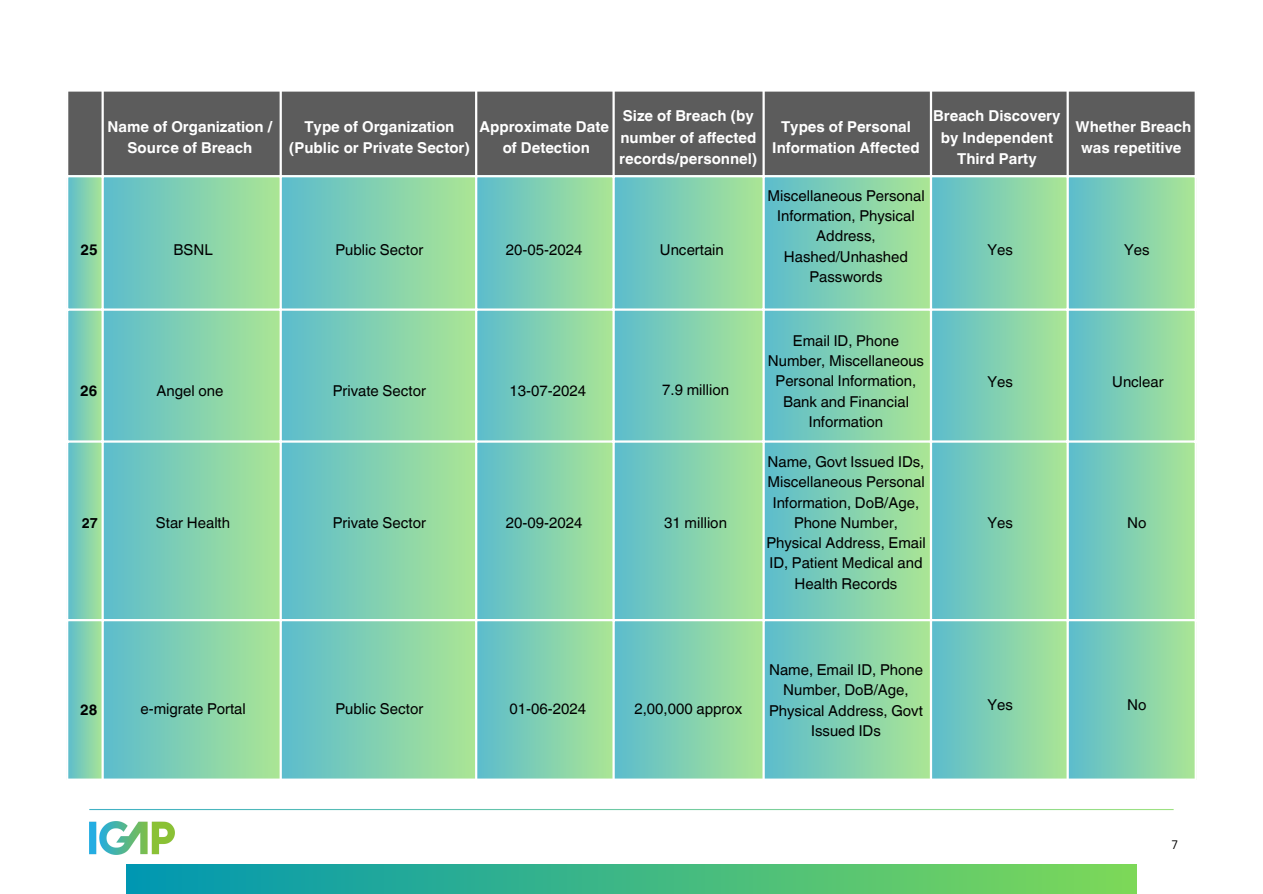
<style>
.page{position:relative;width:1263px;height:894px;background:#fff}
.page>*{position:absolute;margin:0;border:0;box-sizing:border-box;transform-origin:0 0}
.t1{font:15px/20.2px "Helvetica World";color:#000;text-align:center}
.t2{font:700 15px/21.3px "Helvetica World";color:#fff;text-align:center}
.t3{font:700 15px "Helvetica World";color:#000}
.t4{font:700 14.1px "Helvetica World";color:#000}
.t5{font:12px "Canva Sans";color:#000}
</style>
<div class="page">
<img style="left:89px;top:821px;width:86px;height:32px">
<div style="left:126px;top:864px;width:1011px;height:29px;background:linear-gradient(to right,#0097b2,#7dd958)"></div>
<div style="left:68px;top:92px;width:1127px;height:83px;background:#5c5c5c"></div>
<svg style="left:68px;top:177px;width:34px;height:131px;background:#85d1b3"></svg>
<div style="left:102px;top:176px;width:179px;height:134px;background:linear-gradient(to right,#5bbccd,#abe694)"></div>
<div style="left:280px;top:176px;width:196px;height:134px;background:linear-gradient(to right,#5bbcce,#abe594)"></div>
<div style="left:476px;top:176px;width:138px;height:134px;background:linear-gradient(to right,#5bbccd,#aae594)"></div>
<div style="left:613px;top:176px;width:151px;height:134px;background:linear-gradient(to right,#5bbcce,#abe694)"></div>
<div style="left:763px;top:176px;width:168px;height:134px;background:linear-gradient(to right,#5bbccd,#abe695)"></div>
<div style="left:931px;top:176px;width:137px;height:134px;background:linear-gradient(to right,#5bbccd,#abe694)"></div>
<div style="left:1067px;top:176px;width:129px;height:134px;background:linear-gradient(to right,#5bbcce,#abe694)"></div>
<svg style="left:68px;top:310px;width:34px;height:130px;background:#85d1b3"></svg>
<div style="left:102px;top:309px;width:179px;height:132px;background:linear-gradient(to right,#5bbccd,#abe694)"></div>
<div style="left:280px;top:309px;width:196px;height:132px;background:linear-gradient(to right,#5bbcce,#abe594)"></div>
<div style="left:476px;top:309px;width:138px;height:132px;background:linear-gradient(to right,#5bbccd,#aae594)"></div>
<div style="left:613px;top:309px;width:151px;height:132px;background:linear-gradient(to right,#5bbcce,#abe694)"></div>
<div style="left:763px;top:309px;width:168px;height:132px;background:linear-gradient(to right,#5bbccd,#abe695)"></div>
<div style="left:931px;top:309px;width:137px;height:132px;background:linear-gradient(to right,#5bbccd,#abe694)"></div>
<div style="left:1067px;top:309px;width:129px;height:132px;background:linear-gradient(to right,#5bbcce,#abe694)"></div>
<svg style="left:68px;top:442px;width:34px;height:176px;background:#85d1b3"></svg>
<div style="left:102px;top:441px;width:179px;height:179px;background:linear-gradient(to right,#5bbccd,#abe694)"></div>
<div style="left:280px;top:441px;width:196px;height:179px;background:linear-gradient(to right,#5bbcce,#abe594)"></div>
<div style="left:476px;top:441px;width:138px;height:179px;background:linear-gradient(to right,#5bbccd,#aae594)"></div>
<div style="left:613px;top:441px;width:151px;height:179px;background:linear-gradient(to right,#5bbcce,#abe694)"></div>
<div style="left:763px;top:441px;width:168px;height:179px;background:linear-gradient(to right,#5bbccd,#abe695)"></div>
<div style="left:931px;top:441px;width:137px;height:179px;background:linear-gradient(to right,#5bbccd,#abe694)"></div>
<div style="left:1067px;top:441px;width:129px;height:179px;background:linear-gradient(to right,#5bbcce,#abe694)"></div>
<svg style="left:68px;top:621px;width:34px;height:157px;background:#85d1b3"></svg>
<div style="left:102px;top:619px;width:179px;height:160px;background:linear-gradient(to right,#5cbcce,#abe694)"></div>
<div style="left:280px;top:619px;width:196px;height:160px;background:linear-gradient(to right,#5cbcce,#abe694)"></div>
<div style="left:476px;top:619px;width:138px;height:160px;background:linear-gradient(to right,#5cbcce,#abe595)"></div>
<div style="left:613px;top:619px;width:151px;height:160px;background:linear-gradient(to right,#5cbcce,#abe694)"></div>
<div style="left:763px;top:619px;width:168px;height:160px;background:linear-gradient(to right,#5bbccd,#abe695)"></div>
<div style="left:931px;top:619px;width:137px;height:160px;background:linear-gradient(to right,#5cbccd,#abe694)"></div>
<div style="left:1067px;top:619px;width:129px;height:160px;background:linear-gradient(to right,#5cbcce,#abe694)"></div>
<hr style="left:102px;top:92px;width:2px;height:686px;background:#fff">
<hr style="left:280px;top:92px;width:2px;height:686px;background:#fff">
<hr style="left:475px;top:92px;width:2px;height:686px;background:#fff">
<hr style="left:612px;top:92px;width:3px;height:686px;background:#fff">
<hr style="left:762px;top:92px;width:3px;height:686px;background:#fff">
<hr style="left:930px;top:92px;width:2px;height:686px;background:#fff">
<hr style="left:1066px;top:92px;width:3px;height:686px;background:#fff">
<hr style="left:1195px;top:92px;width:2px;height:686px;background:#fff">
<hr style="left:66px;top:175px;width:1131px;height:2px;background:#fff">
<hr style="left:66px;top:308px;width:1131px;height:2px;background:#fff">
<hr style="left:66px;top:440px;width:1131px;height:2px;background:#fff">
<hr style="left:66px;top:618px;width:1131px;height:3px;background:#fff">
<hr style="left:66px;top:778px;width:1131px;height:2px;background:#fff">
<h2 class="t2" style="left:108px;top:114px;width:166px">Name of Organization /<br>Source of Breach</h2>
<h1 class="t2" style="left:289px;top:114px;width:183px">Type of Organization (Public or Private Sector)</h1>
<h2 class="t2" style="left:479px;top:114px;width:131px">Approximate Date of Detection</h2>
<p class="t2" style="left:619px;top:104px;width:140px;text-align:left">Size of Breach (by number of affected records/personnel)</p>
<h2 class="t3" style="left:81px;top:237px;width:19px">25</h2>
<h2 class="t1" style="left:173px;top:240px;width:41px">BSNL</h2>
<h2 class="t1" style="left:336px;top:240px;width:89px">Public Sector</h2>
<p class="t1" style="left:506px;top:240px;width:78px">20-05-2024</p>
<p class="t1" style="left:660px;top:240px;width:65px">Uncertain</p>
<p class="t2" style="left:772px;top:114px;width:149px">Types of Personal<br>Information Affected</p>
<h2 class="t2" style="left:933px;top:104px;width:129px">Breach Discovery by Independent<br>Third Party</h2>
<p class="t2" style="left:1075px;top:114px;width:117px">Whether Breach was repetitive</p>
<h2 class="t1" style="left:767px;top:185px;width:159px">Miscellaneous Personal<br>Information, Physical<br>Address,<br>Hashed/Unhashed<br>Passwords</h2>
<p class="t1" style="left:988px;top:240px;width:27px">Yes</p>
<p class="t1" style="left:1124px;top:240px;width:27px">Yes</p>
<p class="t3" style="left:80px;top:378px;width:19px">26</p>
<p class="t1" style="left:157px;top:380px;width:68px">Angel one</p>
<p class="t1" style="left:333px;top:380px;width:95px">Private Sector</p>
<p class="t1" style="left:509px;top:380px;width:78px">13-07-2024</p>
<p class="t1" style="left:662px;top:379px;width:68px">7.9 million</p>
<p class="t4" style="left:82px;top:511px;width:18px">27</p>
<p class="t1" style="left:156px;top:512px;width:76px">Star Health</p>
<p class="t1" style="left:333px;top:512px;width:95px">Private Sector</p>
<p class="t1" style="left:506px;top:512px;width:78px">20-09-2024</p>
<p class="t1" style="left:664px;top:512px;width:64px">31 million</p>
<p class="t1" style="left:768px;top:330px;width:158px">Email ID, Phone<br>Number, Miscellaneous<br>Personal Information,<br>Bank and Financial<br>Information</p>
<p class="t1" style="left:766px;top:451px;width:161px">Name, Govt Issued IDs,<br>Miscellaneous Personal<br>Information, DoB/Age,<br>Phone Number,<br>Physical Address, Email<br>ID, Patient Medical and<br>Health Records</p>
<p class="t1" style="left:988px;top:372px;width:27px">Yes</p>
<p class="t1" style="left:988px;top:512px;width:27px">Yes</p>
<p class="t1" style="left:1112px;top:372px;width:53px">Unclear</p>
<p class="t1" style="left:1127px;top:512px;width:21px">No</p>
<p class="t3" style="left:80px;top:697px;width:19px">28</p>
<p class="t1" style="left:140px;top:698px;width:107px">e-migrate Portal</p>
<p class="t1" style="left:336px;top:698px;width:89px">Public Sector</p>
<p class="t1" style="left:509px;top:698px;width:78px">01-06-2024</p>
<p class="t1" style="left:634px;top:698px;width:109px">2,00,000 approx</p>
<p class="t1" style="left:769px;top:659px;width:155px">Name, Email ID, Phone<br>Number, DoB/Age,<br>Physical Address, Govt<br>Issued IDs</p>
<p class="t1" style="left:988px;top:694px;width:27px">Yes</p>
<p class="t1" style="left:1127px;top:694px;width:21px">No</p>
<p class="t5" style="left:1172px;top:835px;width:7px">7</p>
</div>
